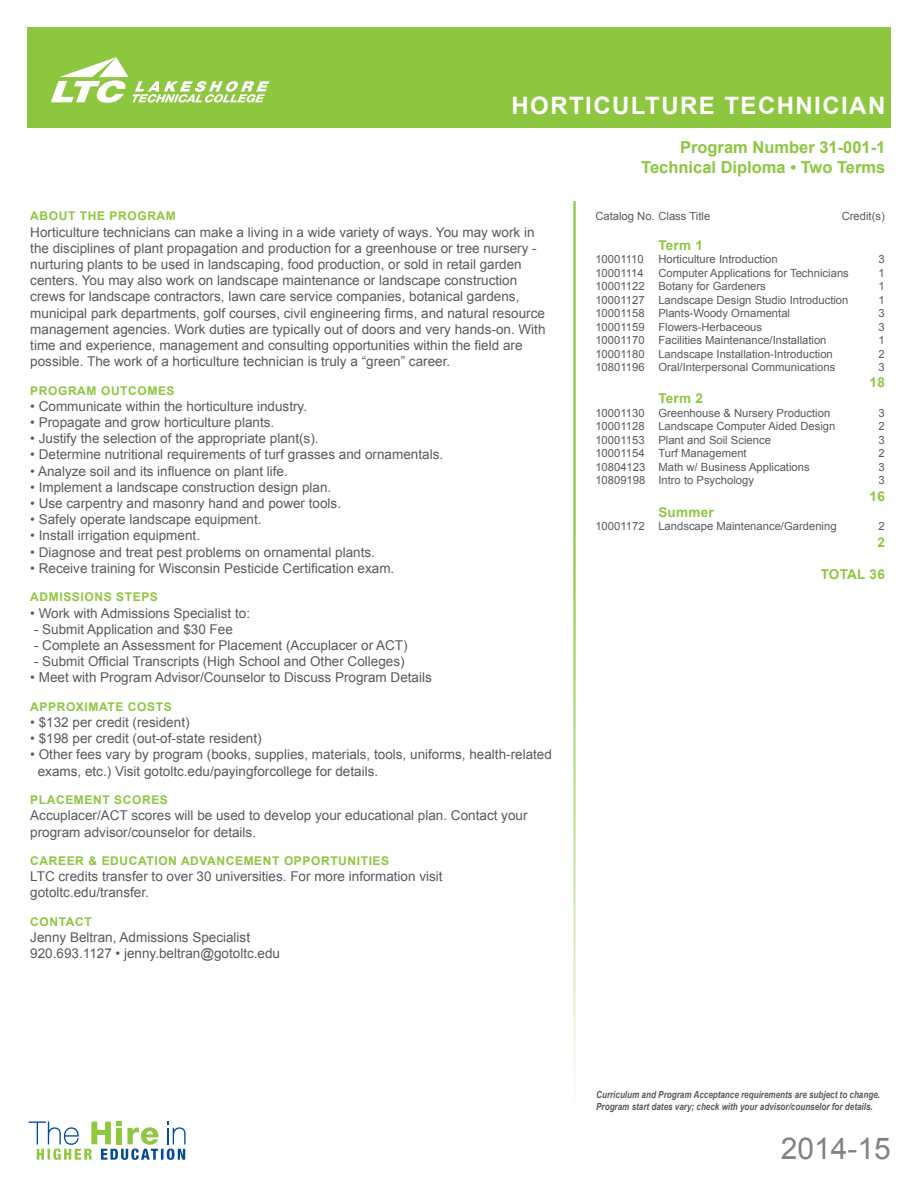
<style>
.page{position:relative;width:918px;height:1188px;background:#fff}
.page>*{position:absolute;margin:0;border:0;box-sizing:border-box;transform-origin:0 0}
.t1{font:30px "Arial";color:#808285}
.t2{font:700 24px "Arial";letter-spacing:.06em;color:#fff}
.t3{font:700 16.5px/19.8px "Arial";color:#8dc63f;text-align:right}
.t4{font:13.5px/16.2px "Arial";color:#58595b}
.t5{font:700 13.5px "Arial";letter-spacing:.02em;color:#8dc63f}
.t6{font:700 12px "Arial";letter-spacing:.05em;color:#8dc63f}
.t7{font:11.25px "Arial";color:#58595b}
.t8{font:italic 700 9.75px/11.7px "Arial";color:#58595b;scale:.83 1}
</style>
<div class="page">
<div style="left:27px;top:27px;width:864px;height:100px;background:#8dc63f"></div>
<svg style="left:51px;top:57px;width:218px;height:46px"></svg>
<svg style="left:29px;top:1122px;width:157px;height:38px"></svg>
<h2 class="t2" style="left:512px;top:89px;width:19px">HORT</h2>
<h2 class="t2" style="left:585px;top:89px;width:78px">ICULTURE</h2>
<h2 class="t2" style="left:724px;top:89px;width:162px">TECHNICIAN</h2>
<p class="t3" style="left:641px;top:138px;width:246px">Program Number 31-001-1<br>Technical Diploma • Two Terms</p>
<p class="t6" style="left:30px;top:208px;width:147px">About the Program</p>
<p class="t4" style="left:30px;top:224px;width:517px">Horticulture technicians can make a living in a wide variety of ways. You may work in the disciplines of plant propagation and production for a greenhouse or tree nursery - nurturing plants to be used in landscaping, food production, or sold in retail garden centers. You may also work on landscape maintenance or landscape construction crews for landscape contractors, lawn care service companies, botanical gardens, municipal park departments, golf courses, civil engineering firms, and natural resource management agencies. Work duties are typically out of doors and very hands-on. With time and experience, management and consulting opportunities within the field are possible. The work of a horticulture technician is truly a “green” career.</p>
<p class="t6" style="left:30px;top:382px;width:19px">PROGR</p>
<p class="t6" style="left:77px;top:382px;width:34px">AM OUT</p>
<p class="t6" style="left:128px;top:382px;width:20px">COME</p>
<p class="t6" style="left:167px;top:382px;width:10px">S</p>
<p class="t4" style="left:30px;top:398px;width:278px">• Communicate within the horticulture industry.</p>
<p class="t4" style="left:30px;top:414px;width:246px">• Propagate and grow horticulture plants.</p>
<p class="t4" style="left:30px;top:431px;width:290px">• Justify the selection of the appropriate plant(s).</p>
<p class="t4" style="left:30px;top:447px;width:414px">• Determine nutritional requirements of turf grasses and ornamentals.</p>
<p class="t4" style="left:30px;top:463px;width:259px">• Analyze soil and its influence on plant life.</p>
<p class="t4" style="left:30px;top:479px;width:303px">• Implement a landscape construction design plan.</p>
<p class="t4" style="left:30px;top:495px;width:312px">• Use carpentry and masonry hand and power tools.</p>
<p class="t4" style="left:30px;top:512px;width:233px">• Safely operate landscape equipment.</p>
<p class="t4" style="left:30px;top:528px;width:171px">• Install irrigation equipment.</p>
<p class="t4" style="left:30px;top:544px;width:346px">• Diagnose and treat pest problems on ornamental plants.</p>
<p class="t4" style="left:30px;top:560px;width:366px">• Receive training for Wisconsin Pesticide Certification exam.</p>
<p class="t6" style="left:30px;top:589px;width:129px">ADMISSIONS STEPS</p>
<p class="t4" style="left:30px;top:605px;width:221px">• Work with Admissions Specialist to:</p>
<p class="t4" style="left:34px;top:621px;width:200px">- Submit Application and $30 Fee</p>
<p class="t4" style="left:34px;top:637px;width:375px">- Complete an Assessment for Placement (Accuplacer or ACT)</p>
<p class="t4" style="left:34px;top:653px;width:372px">- Submit Official Transcripts (High School and Other Colleges)</p>
<p class="t4" style="left:30px;top:670px;width:403px">• Meet with Program Advisor/Counselor to Discuss Program Details</p>
<p class="t6" style="left:30px;top:699px;width:143px">APPROXIMATE COSTS</p>
<p class="t4" style="left:30px;top:714px;width:161px">• $132 per credit (resident)</p>
<p class="t4" style="left:30px;top:731px;width:233px">• $198 per credit (out-of-state resident)</p>
<p class="t4" style="left:38px;top:747px;width:516px;text-indent:-8px">• Other fees vary by program (books, supplies, materials, tools, uniforms, health-related exams, etc.) Visit gotoltc.edu/payingforcollege for details.</p>
<p class="t6" style="left:30px;top:792px;width:45px">PLACEME</p>
<p class="t6" style="left:93px;top:792px;width:49px">NT SCORE</p>
<p class="t6" style="left:160px;top:792px;width:10px">S</p>
<p class="t4" style="left:30px;top:808px;width:499px">Accuplacer/ACT scores will be used to develop your educational plan. Contact your program advisor/counselor for details.</p>
<p class="t6" style="left:30px;top:853px;width:29px">CAREER</p>
<p class="t6" style="left:88px;top:853px;width:157px">&amp; EDUCATION ADVANCEME</p>
<p class="t6" style="left:263px;top:853px;width:58px">NT OPPORTU</p>
<p class="t6" style="left:348px;top:853px;width:43px">NITIES</p>
<p class="t4" style="left:30px;top:869px;width:414px">LTC credits transfer to over 30 universities. For more information visit gotoltc.edu/transfer.</p>
<p class="t6" style="left:30px;top:914px;width:62px">CONTACT</p>
<p class="t4" style="left:30px;top:929px;width:251px">Jenny Beltran, Admissions Specialist<br>920.693.1127 • jenny.beltran@gotoltc.edu</p>
<p class="t7" style="left:595px;top:209px;width:116px">Catalog No. Class Title</p>
<p class="t7" style="left:842px;top:209px;width:45px">Credit(s)</p>
<p class="t5" style="left:595px;top:236px;width:37px">T</p>
<p class="t5" style="left:666px;top:236px;width:39px">erm 1</p>
<p class="t7" style="left:595px;top:252px;width:50px">10001110</p>
<p class="t7" style="left:658px;top:252px;width:121px">Horticulture Introduction</p>
<p class="t7" style="left:879px;top:252px;width:8px">3</p>
<p class="t7" style="left:595px;top:265px;width:50px">10001114</p>
<p class="t7" style="left:658px;top:265px;width:192px">Computer Applications for Technicians</p>
<p class="t7" style="left:879px;top:265px;width:8px">1</p>
<p class="t7" style="left:595px;top:279px;width:172px">10001122 Botany for Gardeners</p>
<p class="t7" style="left:879px;top:279px;width:8px">1</p>
<p class="t7" style="left:595px;top:292px;width:255px">10001127 Landscape Design Studio Introduction</p>
<p class="t7" style="left:879px;top:292px;width:8px">1</p>
<p class="t7" style="left:595px;top:306px;width:196px">10001158 Plants-Woody Ornamental</p>
<p class="t7" style="left:879px;top:306px;width:8px">3</p>
<p class="t7" style="left:595px;top:319px;width:168px">10001159 Flowers-Herbaceous</p>
<p class="t7" style="left:879px;top:319px;width:8px">3</p>
<p class="t7" style="left:595px;top:333px;width:233px">10001170 Facilities Maintenance/Installation</p>
<p class="t7" style="left:879px;top:333px;width:8px">1</p>
<p class="t7" style="left:595px;top:346px;width:239px">10001180 Landscape Installation-Introduction</p>
<p class="t7" style="left:879px;top:346px;width:8px">2</p>
<p class="t7" style="left:595px;top:360px;width:241px">10801196 Oral/Interpersonal Communications</p>
<p class="t7" style="left:879px;top:360px;width:8px">3</p>
<p class="t5" style="left:870px;top:373px;width:17px">18</p>
<p class="t5" style="left:595px;top:390px;width:37px">T</p>
<p class="t5" style="left:666px;top:390px;width:39px">erm 2</p>
<p class="t7" style="left:595px;top:406px;width:236px">10001130 Greenhouse &amp; Nursery Production</p>
<p class="t7" style="left:879px;top:406px;width:8px">3</p>
<p class="t7" style="left:595px;top:419px;width:241px">10001128 Landscape Computer Aided Design</p>
<p class="t7" style="left:879px;top:419px;width:8px">2</p>
<p class="t7" style="left:595px;top:433px;width:177px">10001153 Plant and Soil Science</p>
<p class="t7" style="left:879px;top:433px;width:8px">3</p>
<p class="t7" style="left:595px;top:446px;width:153px">10001154 Turf Management</p>
<p class="t7" style="left:879px;top:446px;width:8px">2</p>
<p class="t7" style="left:595px;top:460px;width:216px">10804123 Math w/ Business Applications</p>
<p class="t7" style="left:879px;top:460px;width:8px">3</p>
<p class="t7" style="left:595px;top:473px;width:160px">10809198 Intro to Psychology</p>
<p class="t7" style="left:879px;top:473px;width:8px">3</p>
<p class="t5" style="left:870px;top:487px;width:17px">16</p>
<p class="t5" style="left:658px;top:503px;width:57px">Summer</p>
<p class="t7" style="left:595px;top:519px;width:243px">10001172 Landscape Maintenance/Gardening</p>
<p class="t7" style="left:879px;top:519px;width:8px">2</p>
<p class="t5" style="left:877px;top:533px;width:9px">2</p>
<p class="t5" style="left:847px;top:565px;width:39px">AL 36</p>
<p class="t8" style="left:596px;top:1089px;width:344px">Curriculum and Program Acceptance requirements are subject to change.<br>Program start dates vary; check with your advisor/counselor for details.</p>
<h1 class="t1" style="left:781px;top:1129px;width:112px">2014-15</h1>
</div>
